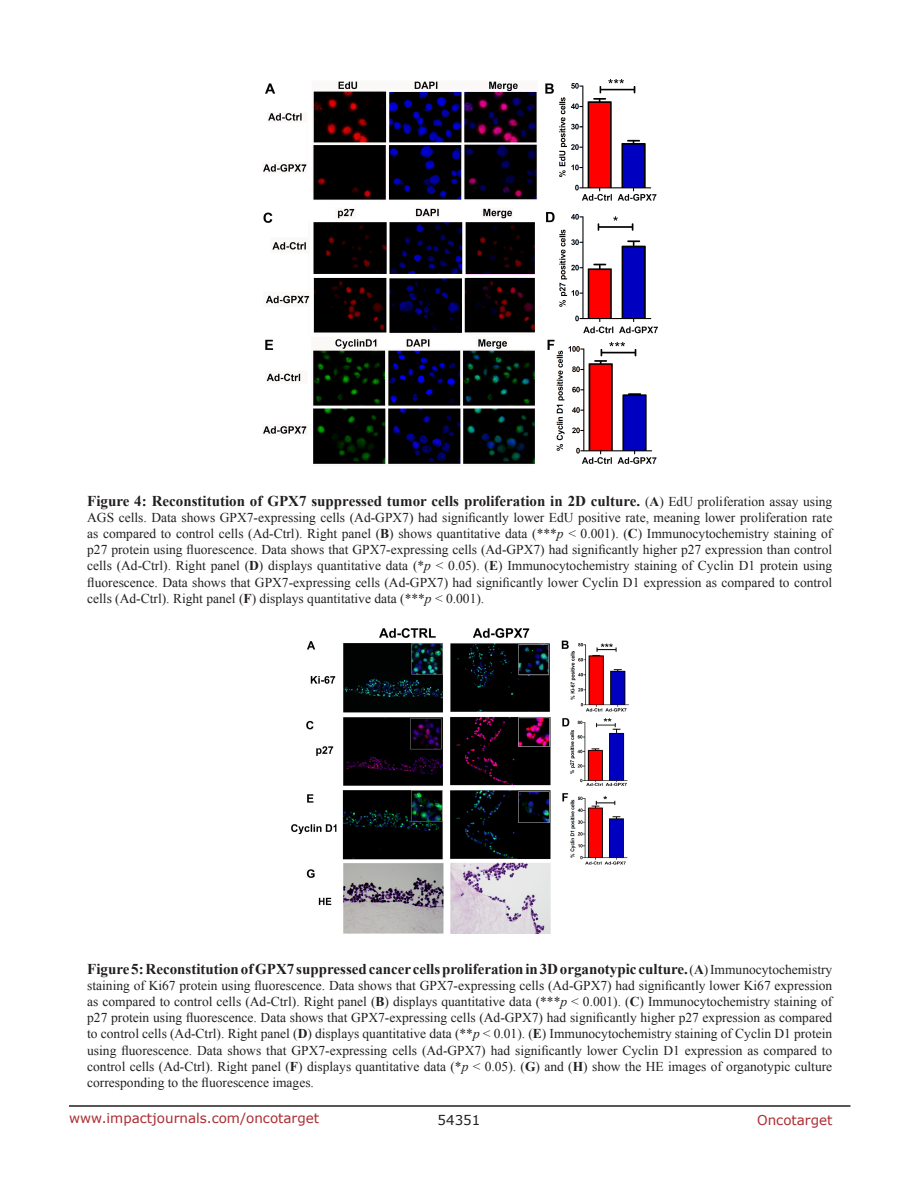
<style>
.page{position:relative;width:918px;height:1188px;background:#fff}
.page>*{position:absolute;margin:0;border:0;box-sizing:border-box;transform-origin:0 0}
.FigureText{font:700 15px "Times New Roman";color:#231f20}
.FigureText-2{font:13.5px/16.2px "Times New Roman";color:#231f20;text-align:justify}
.t1{font:13.5px "Verdana";color:#ac2b31}
.t2{font:13.5px "Verdana";color:#231f20}
.s1{font-weight:400;font-size:13.5px}
.s2{font-size:13.5px}
.s3{font-weight:700}
.s4{font-style:italic}
</style>
<div class="page">
<hr style="left:69px;top:1105px;width:781px;height:2px;background:#231f20">
<img style="left:263px;top:80px;width:394px;height:384px">
<img style="left:291px;top:629px;width:337px;height:304px">
<p class="FigureText" style="left:87px;top:490px;width:747px">Figure 4: Reconstitution of GPX7 suppressed tumor cells proliferation in 2D culture. <span class="s1">(</span><span class="s2">A</span><span class="s1">) EdU proliferation assay using</span></p>
<p class="FigureText-2" style="left:87px;top:509px;width:747px">AGS cells. Data shows GPX7-expressing cells (Ad-GPX7) had significantly lower EdU positive rate, meaning lower proliferation rate as compared to control cells (Ad-Ctrl). Right panel (<span class="s3">B</span>) shows quantitative data (***<span class="s4">p</span> &lt; 0.001). (<span class="s3">C</span>) Immunocytochemistry staining of p27 protein using fluorescence. Data shows that GPX7-expressing cells (Ad-GPX7) had significantly higher p27 expression than control cells (Ad-Ctrl). Right panel (<span class="s3">D</span>) displays quantitative data (*<span class="s4">p</span> &lt; 0.05). (<span class="s3">E</span>) Immunocytochemistry staining of Cyclin D1 protein using fluorescence. Data shows that GPX7-expressing cells (Ad-GPX7) had significantly lower Cyclin D1 expression as compared to control cells (Ad-Ctrl). Right panel (<span class="s3">F</span>) displays quantitative data (***<span class="s4">p</span> &lt; 0.001).</p>
<p class="FigureText" style="left:87px;top:958px;width:747px">Figure 5: Reconstitution of GPX7 suppressed cancer cells proliferation in 3D organotypic culture. <span class="s1">(</span><span class="s2">A</span><span class="s1">) Immunocytochemistry</span></p>
<p class="FigureText-2" style="left:87px;top:977px;width:747px">staining of Ki67 protein using fluorescence. Data shows that GPX7-expressing cells (Ad-GPX7) had significantly lower Ki67 expression as compared to control cells (Ad-Ctrl). Right panel (<span class="s3">B</span>) displays quantitative data (***<span class="s4">p</span> &lt; 0.001). (<span class="s3">C</span>) Immunocytochemistry staining of p27 protein using fluorescence. Data shows that GPX7-expressing cells (Ad-GPX7) had significantly higher p27 expression as compared to control cells (Ad-Ctrl). Right panel (<span class="s3">D</span>) displays quantitative data (**<span class="s4">p</span> &lt; 0.01). (<span class="s3">E</span>) Immunocytochemistry staining of Cyclin D1 protein using fluorescence. Data shows that GPX7-expressing cells (Ad-GPX7) had significantly lower Cyclin D1 expression as compared to control cells (Ad-Ctrl). Right panel (<span class="s3">F</span>) displays quantitative data (*<span class="s4">p</span> &lt; 0.05). (<span class="s3">G</span>) and (<span class="s3">H</span>) show the HE images of organotypic culture corresponding to the fluorescence images.</p>
<p class="t1" style="left:69px;top:1109px;width:252px">www.impactjournals.com/oncotarget</p>
<p class="t2" style="left:438px;top:1111px;width:44px">54351</p>
<p class="t1" style="left:757px;top:1111px;width:77px">Oncotarget</p>
</div>
